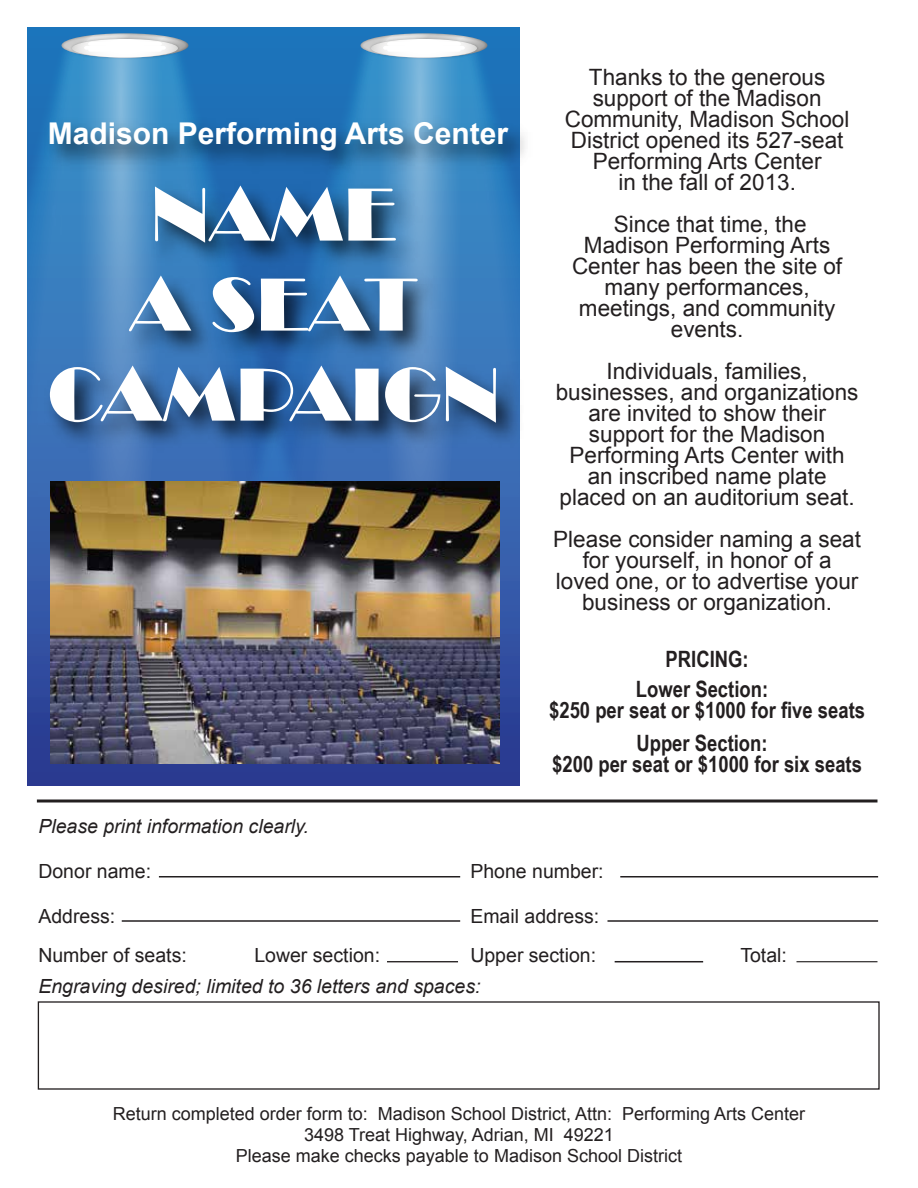
<style>
.page{position:relative;width:918px;height:1188px;background:#fff}
.page>*{position:absolute;margin:0;border:0;box-sizing:border-box;transform-origin:0 0}
.t1{font:78px/90px "Broadway";color:#fff;text-align:center}
.t2{font:700 30px "Arial";color:#fff}
.t3{font:22.5px/21px "Arial";color:#231f20;text-align:center}
.t4{font:700 22.5px/30px "Arial Narrow";color:#231f20;text-align:center}
.t5{font:19.5px "Arial";color:#231f20}
.t6{font:italic 19.5px "Arial";color:#231f20}
.t7{font:18px/21px "Arial";color:#231f20;text-align:center}
</style>
<div class="page">
<img style="left:416px;top:27px;width:104px;height:759px">
<svg style="left:416px;top:47px;width:51px;height:434px"></svg>
<img style="left:361px;top:27px;width:55px;height:759px">
<img style="left:319px;top:27px;width:42px;height:759px">
<img style="left:27px;top:27px;width:292px;height:759px">
<svg style="left:73px;top:47px;width:95px;height:434px"></svg>
<hr style="left:37px;top:800px;width:840px;height:2px;background:#231f20">
<hr style="left:387px;top:961px;width:71px;height:1px;background:#231f20">
<hr style="left:615px;top:961px;width:88px;height:1px;background:#231f20">
<hr style="left:797px;top:961px;width:80px;height:1px;background:#231f20">
<hr style="left:159px;top:876px;width:301px;height:2px;background:#231f20">
<hr style="left:620px;top:876px;width:258px;height:2px;background:#231f20">
<hr style="left:608px;top:920px;width:270px;height:2px;background:#231f20">
<hr style="left:122px;top:920px;width:338px;height:2px;background:#231f20">
<img style="left:36px;top:106px;width:489px;height:57px">
<img style="left:36px;top:163px;width:484px;height:310px">
<img style="left:50px;top:481px;width:450px;height:283px">
<h2 class="t2" style="left:48px;top:114px;width:462px">Madison Performing Arts Center</h2>
<h1 class="t1" style="left:48px;top:170px;width:453px">NAME<br>A SEAT<br>CAMPAIGN</h1>
<p class="t3" style="left:565px;top:67px;width:286px">Thanks to the generous support of the Madison<br>Community, Madison School<br>District opened its 527-seat<br>Performing Arts Center<br>in the fall of 2013.</p>
<p class="t3" style="left:572px;top:214px;width:272px">Since that time, the<br>Madison Performing Arts<br>Center has been the site of many performances, meetings, and community events.</p>
<p class="t3" style="left:556px;top:361px;width:304px">Individuals, families, businesses, and organizations are invited to show their support for the Madison<br>Performing Arts Center with an inscribed name plate placed on an auditorium seat.</p>
<p class="t3" style="left:553px;top:529px;width:309px">Please consider naming a seat for yourself, in honor of a loved one, or to advertise your business or organization.</p>
<p class="t4" style="left:636px;top:643px;width:134px">PRICING:<br>Lower Section:</p>
<p class="t4" style="left:549px;top:692px;width:317px;line-height:33px">$250 per seat or $1000 for five seats<br>Upper Section:</p>
<p class="t4" style="left:552px;top:748px;width:311px">$200 per seat or $1000 for six seats</p>
<p class="t6" style="left:38px;top:814px;width:272px">Please print information clearly.</p>
<p class="t5" style="left:38px;top:858px;width:114px">Donor name:</p>
<p class="t5" style="left:470px;top:858px;width:135px">Phone number:</p>
<p class="t5" style="left:38px;top:903px;width:78px">Address:</p>
<p class="t5" style="left:470px;top:903px;width:130px">Email address:</p>
<p class="t5" style="left:38px;top:942px;width:150px">Number of seats:</p>
<p class="t5" style="left:254px;top:942px;width:127px">Lower section:</p>
<p class="t5" style="left:470px;top:942px;width:127px">Upper section:</p>
<p class="t5" style="left:740px;top:942px;width:48px">Total:</p>
<p class="t6" style="left:38px;top:974px;width:444px">Engraving desired; limited to 36 letters and spaces:</p>
<p class="t7" style="left:113px;top:1103px;width:694px">Return completed order form to: Madison School District, Attn: Performing Arts Center<br>3498 Treat Highway, Adrian, MI 49221<br>Please make checks payable to Madison School District</p>
</div>
